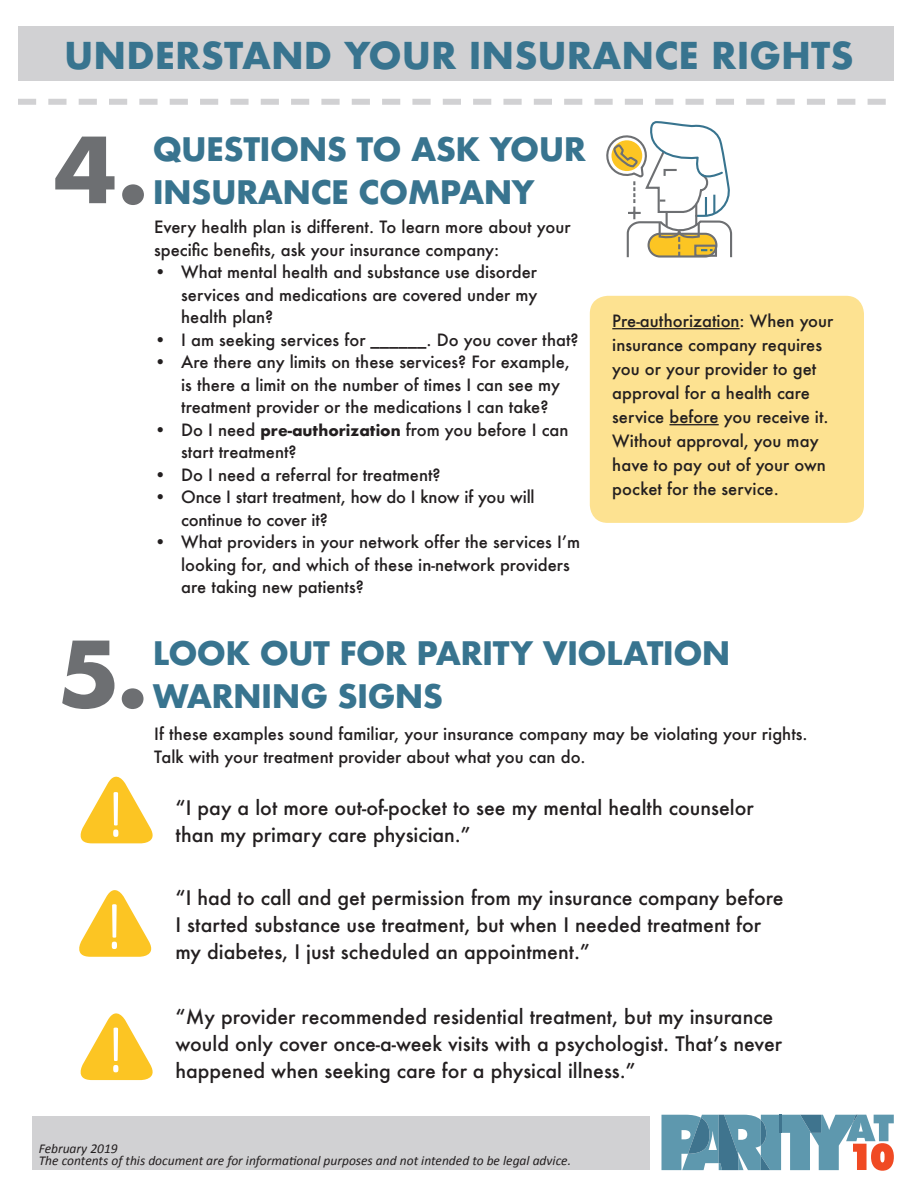
<style>
.page{position:relative;width:918px;height:1188px;background:#fff}
.page>*{position:absolute;margin:0;border:0;box-sizing:border-box;transform-origin:0 0}
.t1{font:700 88.35px "Futura";color:#6d6f72;scale:1.05 1}
.t2{font:66.3px "Calibri";color:#fff;scale:.77 1}
.t3{font:700 36px "Futura";color:#38748f}
.t4{font:700 31.5px "Futura";letter-spacing:-.02em;color:#38748f}
.t5{font:500 19.5px/27px "Futura";color:#231f20}
.t6{font:500 16.5px/22.5px "Futura";color:#231f20}
.t7{font:italic 13.5px "Calibri";color:#231f20}
.s1{font-weight:700;font-size:15px}
</style>
<div class="page">
<div style="left:18px;top:27px;width:875px;height:54px;background:#d1d1d3"></div>
<svg style="left:662px;top:1115px;width:232px;height:56px"></svg>
<div style="left:590px;top:296px;width:274px;height:227px;background:#fde291;border-radius:18px"></div>
<hr style="left:612px;top:328px;width:128px;height:1px;background:#231f20">
<hr style="left:669px;top:424px;width:50px;height:1px;background:#231f20">
<svg style="left:18px;top:99px;width:868px;height:6px"></svg>
<div style="left:32px;top:1116px;width:618px;height:54px;background:#d1d1d3"></div>
<svg style="left:606px;top:121px;width:127px;height:137px"></svg>
<svg style="left:80px;top:776px;width:73px;height:67px"></svg>
<svg style="left:79px;top:890px;width:73px;height:67px"></svg>
<svg style="left:80px;top:1013px;width:73px;height:67px"></svg>
<p class="t3" style="left:64px;top:30px;width:791px">UNDERSTAND YOUR INSURANCE RIGHTS</p>
<p class="t1" style="left:54px;top:106px;width:92px">4.</p>
<p class="t4" style="left:153px;top:126px;width:435px">QUESTIONS TO ASK YOUR</p>
<p class="t4" style="left:153px;top:169px;width:383px">INSURANCE COMPANY</p>
<p class="t6" style="left:154px;top:216px;width:418px">Every health plan is different. To learn more about your specific benefits, ask your insurance company:</p>
<p class="t6" style="left:181px;top:261px;width:358px;text-align:justify;text-indent:-27px">• What mental health and substance use disorder services and medications are covered under my health plan?</p>
<p class="t6" style="left:154px;top:328px;width:426px">• I am seeking services for ______. Do you cover that?</p>
<p class="t6" style="left:181px;top:351px;width:390px;text-indent:-27px">• Are there any limits on these services? For example, is there a limit on the number of times I can see my treatment provider or the medications I can take?</p>
<p class="t6" style="left:181px;top:418px;width:389px;text-indent:-27px">• Do I need <span class="s1">pre-authorization</span> from you before I can start treatment?</p>
<p class="t6" style="left:154px;top:463px;width:288px">• Do I need a referral for treatment?</p>
<p class="t6" style="left:181px;top:486px;width:355px;text-indent:-27px">• Once I start treatment, how do I know if you will continue to cover it?</p>
<p class="t6" style="left:181px;top:531px;width:401px;text-indent:-27px">• What providers in your network offer the services I’m looking for, and which of these in-network providers are taking new patients?</p>
<p class="t6" style="left:612px;top:309px;width:223px;line-height:24px">Pre-authorization: When your insurance company requires you or your provider to get approval for a health care service before you receive it.<br>Without approval, you may have to pay out of your own pocket for the service.</p>
<p class="t1" style="left:57px;top:610px;width:88px">5.</p>
<p class="t4" style="left:153px;top:630px;width:579px">LOOK OUT FOR PARITY VIOLATION</p>
<p class="t4" style="left:153px;top:674px;width:292px">WARNING SIGNS</p>
<p class="t2" style="left:107px;top:773px;width:23px">!</p>
<p class="t2" style="left:105px;top:885px;width:23px">!</p>
<p class="t2" style="left:107px;top:1008px;width:23px">!</p>
<p class="t6" style="left:154px;top:723px;width:655px">If these examples sound familiar, your insurance company may be violating your rights.<br>Talk with your treatment provider about what you can do.</p>
<p class="t5" style="left:176px;top:794px;width:580px">“I pay a lot more out-of-pocket to see my mental health counselor than my primary care physician.”</p>
<p class="t5" style="left:176px;top:884px;width:610px">“I had to call and get permission from my insurance company before<br>I started substance use treatment, but when I needed treatment for my diabetes, I just scheduled an appointment.”</p>
<p class="t5" style="left:176px;top:1003px;width:608px">“My provider recommended residential treatment, but my insurance would only cover once-a-week visits with a psychologist. That’s never happened when seeking care for a physical illness.”</p>
<p class="t7" style="left:39px;top:1140px;width:81px">February 2019</p>
<p class="t7" style="left:39px;top:1152px;width:534px">The contents of this document are for informational purposes and not intended to be legal advice.</p>
</div>
